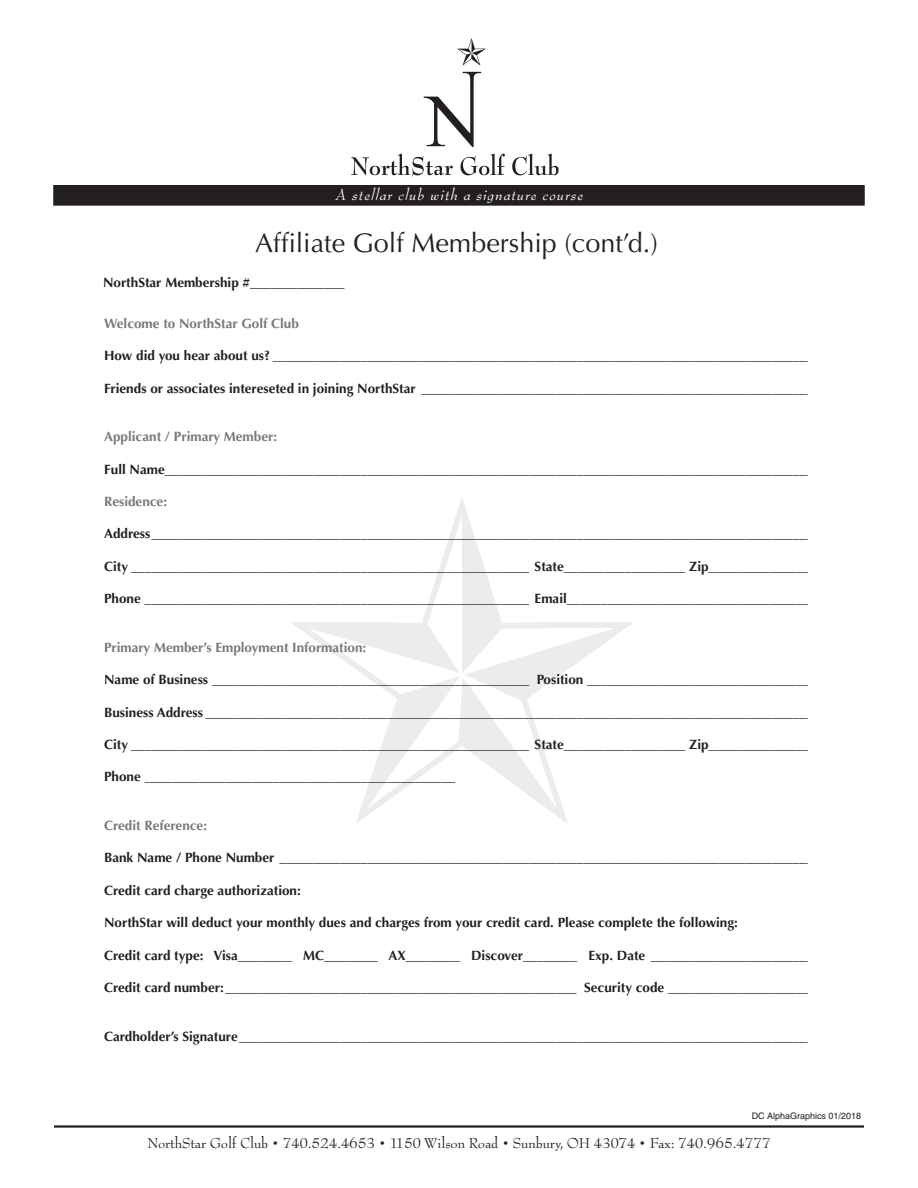
<style>
.page{position:relative;width:918px;height:1188px;background:#fff}
.page>*{position:absolute;margin:0;border:0;box-sizing:border-box;transform-origin:0 0}
.t1{font:27px "Optima";color:#231f20}
.t2{font:italic 16.5px "Bernhard Modern";letter-spacing:.07em;color:#fff}
.t3{font:15.75px "Bernhard Modern";letter-spacing:-.01em;color:#231f20}
.t4{font:700 13.5px "Optima";color:#231f20}
.t5{font:700 13.5px "Optima";color:#76787b}
.t6{font:9px "Helvetica";color:#231f20}
</style>
<div class="page">
<svg style="left:290px;top:498px;width:343px;height:326px"></svg>
<svg style="left:308px;top:516px;width:308px;height:293px"></svg>
<div style="left:54px;top:186px;width:810px;height:19px;background:#231f20"></div>
<div style="left:53px;top:185px;width:812px;height:21px;border:2px solid #231f20"></div>
<hr style="left:54px;top:1125px;width:810px;height:3px;background:#231f20">
<svg style="left:351px;top:154px;width:102px;height:23px"></svg>
<svg style="left:460px;top:154px;width:45px;height:21px"></svg>
<svg style="left:512px;top:154px;width:47px;height:21px"></svg>
<svg style="left:457px;top:38px;width:29px;height:28px"></svg>
<svg style="left:424px;top:72px;width:57px;height:75px"></svg>
<p class="t2" style="left:335px;top:187px;width:250px">A stellar club with a signature course</p>
<h1 class="t1" style="left:255px;top:227px;width:404px">Affiliate Golf Membership (cont’d.)</h1>
<p class="t4" style="left:103px;top:275px;width:243px">NorthStar Membership #______________</p>
<p class="t5" style="left:104px;top:315px;width:196px">Welcome to NorthStar Golf Club</p>
<p class="t4" style="left:104px;top:348px;width:710px">How did you hear about us? ________________________________________________________________________________</p>
<p class="t4" style="left:104px;top:380px;width:710px">Friends or associates intereseted in joining NorthStar __________________________________________________________</p>
<p class="t5" style="left:104px;top:429px;width:174px">Applicant / Primary Member:</p>
<p class="t4" style="left:104px;top:461px;width:710px">Full Name________________________________________________________________________________________________</p>
<p class="t5" style="left:104px;top:494px;width:65px">Residence:</p>
<p class="t4" style="left:104px;top:526px;width:710px">Address__________________________________________________________________________________________________</p>
<p class="t4" style="left:104px;top:558px;width:714px">City ___________________________________________________________ State__________________ Zip________________</p>
<p class="t4" style="left:104px;top:591px;width:714px">Phone _________________________________________________________ Email_____________________________________</p>
<p class="t5" style="left:104px;top:639px;width:264px">Primary Member’s Employment Information:</p>
<p class="t4" style="left:104px;top:672px;width:714px">Name of Business _______________________________________________ Position __________________________________</p>
<p class="t4" style="left:104px;top:704px;width:710px">Business Address __________________________________________________________________________________________</p>
<p class="t4" style="left:104px;top:737px;width:714px">City ___________________________________________________________ State__________________ Zip________________</p>
<p class="t4" style="left:104px;top:769px;width:353px">Phone ______________________________________________</p>
<p class="t5" style="left:104px;top:818px;width:104px">Credit Reference:</p>
<p class="t4" style="left:104px;top:850px;width:710px">Bank Name / Phone Number _______________________________________________________________________________</p>
<p class="t4" style="left:104px;top:882px;width:198px">Credit card charge authorization:</p>
<p class="t4" style="left:104px;top:915px;width:635px">NorthStar will deduct your monthly dues and charges from your credit card. Please complete the following:</p>
<p class="t4" style="left:104px;top:947px;width:710px">Credit card type: Visa________ MC________ AX________ Discover________ Exp. Date ________________________</p>
<p class="t4" style="left:104px;top:980px;width:714px">Credit card number: ____________________________________________________ Security code ______________________</p>
<p class="t4" style="left:104px;top:1028px;width:710px">Cardholder’s Signature_____________________________________________________________________________________</p>
<p class="t6" style="left:752px;top:1111px;width:111px">DC AlphaGraphics 01/2018</p>
<p class="t3" style="left:147px;top:1134px;width:625px">NorthStar Golf Club • 740.524.4653 • 1150 Wilson Road • Sunbury, OH 43074 • Fax: 740.965.4777</p>
</div>
